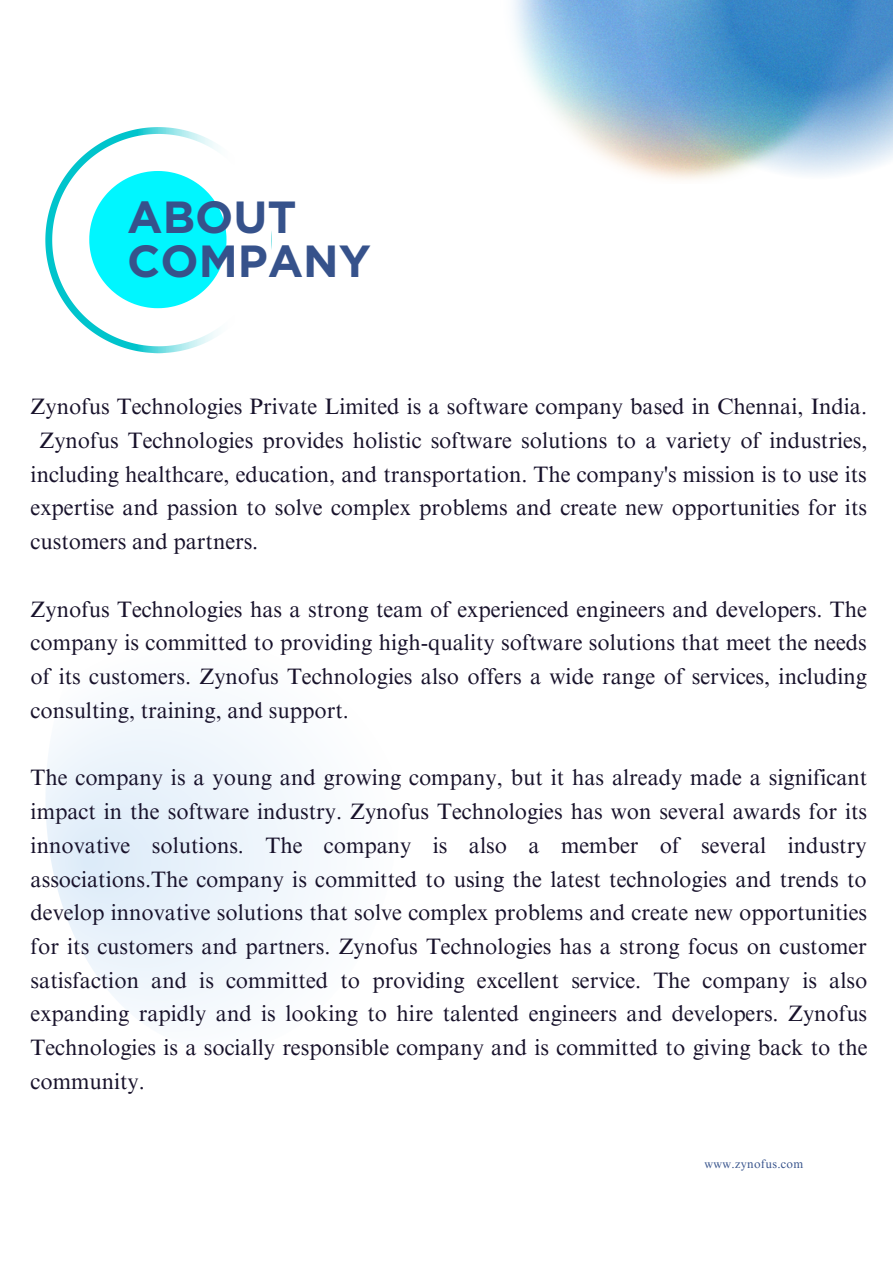
<style>
.page{position:relative;width:893px;height:1264px;background:#fff}
.page>*{position:absolute;margin:0;border:0;box-sizing:border-box;transform-origin:0 0}
.t1{font:700 45px "Gotham";color:#36528b}
.t2{font:22.35px/33.8px "Times NRMT Pro";color:#18122b;text-align:justify}
.t3{font:12px "Times NRMT Pro";letter-spacing:.03em;color:#36528b}
</style>
<div class="page">
<svg style="left:45px;top:127px;width:182px;height:226px"></svg>
<svg style="left:89px;top:171px;width:137px;height:137px"></svg>
<svg style="left:46px;top:702px;width:274px;height:312px;fill:#eff6fc"></svg>
<img style="left:513px;top:0;width:379px;height:180px">
<p class="t1" style="left:127px;top:190px;width:171px">ABOUT</p>
<p class="t1" style="left:127px;top:234px;width:245px">COMPANY</p>
<p class="t2" style="left:31px;top:392px;width:838px">Zynofus Technologies Private Limited is a software company based in Chennai, India.</p>
<p class="t2" style="left:40px;top:426px;width:829px">Zynofus Technologies provides holistic software solutions to a variety of industries,</p>
<p class="t2" style="left:31px;top:460px;width:837px">including healthcare, education, and transportation. The company's mission is to use its</p>
<p class="t2" style="left:31px;top:493px;width:837px">expertise and passion to solve complex problems and create new opportunities for its</p>
<p class="t2" style="left:31px;top:527px;width:229px">customers and partners.</p>
<p class="t2" style="left:31px;top:595px;width:837px">Zynofus Technologies has a strong team of experienced engineers and developers. The company is committed to providing high-quality software solutions that meet the needs of its customers. Zynofus Technologies also offers a wide range of services, including consulting, training, and support.</p>
<p class="t2" style="left:31px;top:763px;width:838px">The company is a young and growing company, but it has already made a significant impact in the software industry. Zynofus Technologies has won several awards for its innovative solutions. The company is also a member of several industry associations.The company is committed to using the latest technologies and trends to develop innovative solutions that solve complex problems and create new opportunities for its customers and partners. Zynofus Technologies has a strong focus on customer satisfaction and is committed to providing excellent service. The company is also expanding rapidly and is looking to hire talented engineers and developers. Zynofus Technologies is a socially responsible company and is committed to giving back to the community.</p>
<p class="t3" style="left:704px;top:1159px;width:100px">www.zynofus.com</p>
</div>
